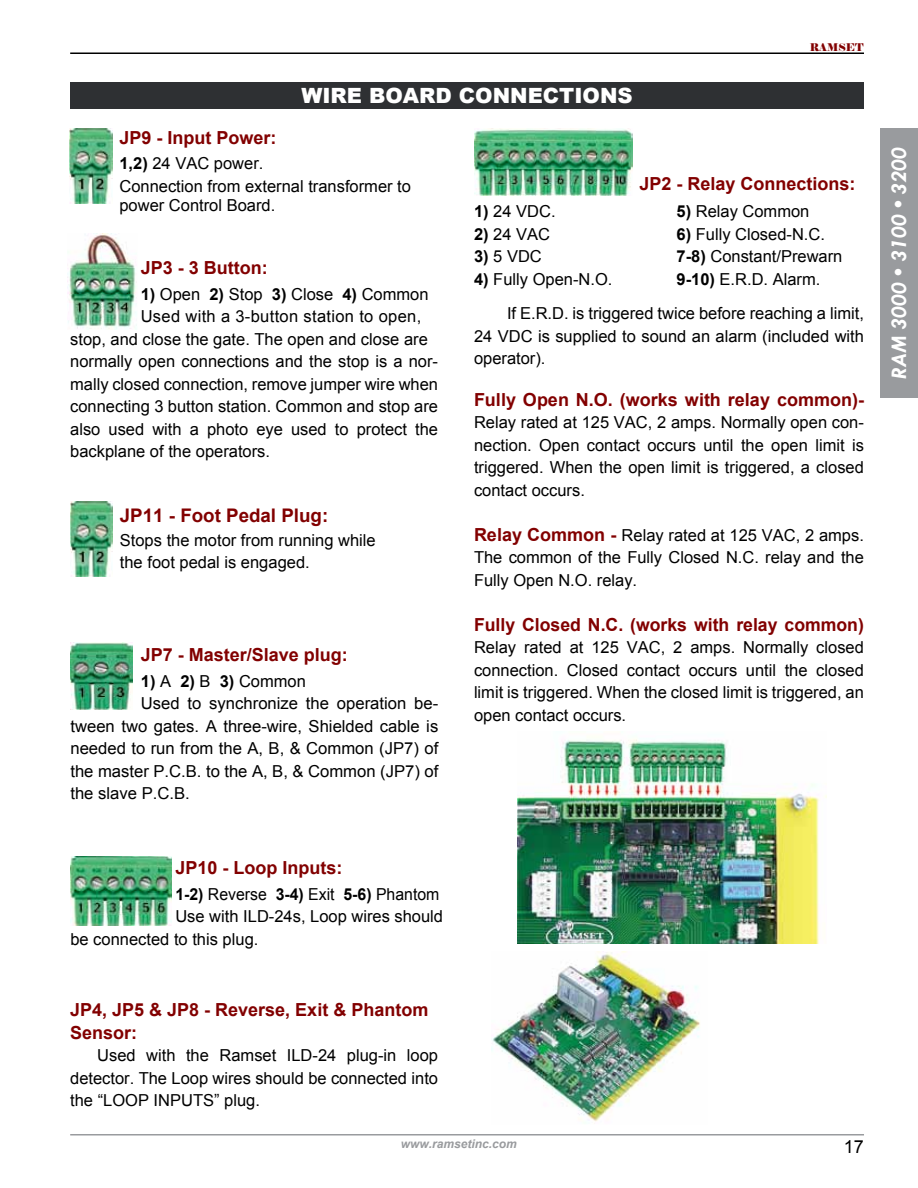
<style>
.page{position:relative;width:918px;height:1188px;background:#fff}
.page>*{position:absolute;margin:0;border:0;box-sizing:border-box;transform-origin:0 0}
.t1{font:italic 700 22.5px "Tw Cen";color:#fff}
.t2{font:900 21px "Arial";color:#fff}
.t3{font:700 18.75px "Arial";color:#820000}
.t4{font:700 18px/22.5px "Arial";color:#820000}
.t5{font:18px "Arial";color:#000}
.t6{font:16.5px/22.5px "Arial";color:#000}
.t7{font:16.5px "Arial";letter-spacing:.02em;color:#000}
.t8{font:16.5px "Arial";color:#000;scale:.96 1}
.t9{font:italic 700 12px "Arial";color:#999b9e}
.t10{font:10.5px "Elephant";color:#820000}
.s1{font-weight:700}
.s2{font-weight:700;font-size:18px;color:#820000}
</style>
<div class="page">
<div style="left:880px;top:128px;width:38px;height:270px;background:#999b9e"></div>
<hr style="left:70px;top:52px;width:794px;height:2px;background:#000">
<hr style="left:70px;top:1134px;width:794px;height:2px;background:#999b9e">
<img style="left:475px;top:128px;width:157px;height:68px">
<img style="left:70px;top:129px;width:42px;height:75px">
<img style="left:68px;top:233px;width:69px;height:96px">
<img style="left:70px;top:642px;width:62px;height:68px">
<img style="left:70px;top:857px;width:102px;height:69px">
<img style="left:517px;top:739px;width:309px;height:205px">
<div style="left:70px;top:82px;width:794px;height:27px;background:#2e3033"></div>
<img style="left:70px;top:501px;width:42px;height:75px">
<img style="left:492px;top:952px;width:208px;height:170px">
<p class="t2" style="left:301px;top:80px;width:85px">WIRE BOA</p>
<p class="t2" style="left:419px;top:80px;width:57px">RD CONNECT</p>
<p class="t2" style="left:574px;top:80px;width:26px">IONS</p>
<p class="t10" style="left:810px;top:41px;width:55px">RAMSET</p>
<p class="t4" style="left:119px;top:127px;width:159px">JP9 - Input Power:</p>
<p class="t6" style="left:119px;top:152px;width:293px"><span class="s1">1,2)</span> 24 VAC power.<br>Connection from external transformer to</p>
<p class="t6" style="left:119px;top:194px;width:157px">power Control Board.</p>
<p class="t4" style="left:141px;top:257px;width:129px">JP3 - 3 Button:</p>
<p class="t6" style="left:141px;top:283px;width:289px"><span class="s1">1)</span> Open <span class="s1">2)</span> Stop <span class="s1">3)</span> Close <span class="s1">4)</span> Common</p>
<p class="t7" style="left:141px;top:306px;width:282px">Used with a 3-button station to open,</p>
<p class="t6" style="left:70px;top:328px;width:359px">stop, and close the gate. The open and close are</p>
<p class="t6" style="left:70px;top:350px;width:369px">normally open connections and the stop is a nor-</p>
<p class="t6" style="left:70px;top:373px;width:369px">mally closed connection, remove jumper wire when</p>
<p class="t6" style="left:70px;top:395px;width:369px">connecting 3 button station. Common and stop are</p>
<p class="t6" style="left:70px;top:418px;width:369px">also used with a photo eye used to protect the</p>
<p class="t6" style="left:70px;top:440px;width:201px">backplane of the operators.</p>
<p class="t3" style="left:120px;top:503px;width:210px">JP11 - Foot Pedal Plug:</p>
<p class="t6" style="left:120px;top:529px;width:257px">Stops the motor from running while the foot pedal is engaged.</p>
<p class="t4" style="left:141px;top:644px;width:209px">JP7 - Master/Slave plug:</p>
<p class="t6" style="left:141px;top:670px;width:167px"><span class="s1">1)</span> A <span class="s1">2)</span> B <span class="s1">3)</span> Common</p>
<p class="t6" style="left:141px;top:692px;width:299px">Used to synchronize the operation be-</p>
<p class="t6" style="left:70px;top:715px;width:369px">tween two gates. A three-wire, Shielded cable is</p>
<p class="t6" style="left:70px;top:737px;width:369px">needed to run from the A, B, &amp; Common (JP7) of</p>
<p class="t6" style="left:70px;top:760px;width:369px">the master P.C.B. to the A, B, &amp; Common (JP7) of</p>
<p class="t6" style="left:70px;top:782px;width:121px">the slave P.C.B.</p>
<p class="t4" style="left:175px;top:857px;width:169px">JP10 - Loop Inputs:</p>
<p class="t8" style="left:175px;top:883px;width:277px"><span class="s1">1-2)</span> Reverse <span class="s1">3-4)</span> Exit <span class="s1">5-6)</span> Phantom</p>
<p class="t6" style="left:175px;top:906px;width:269px">Use with ILD-24s, Loop wires should</p>
<p class="t6" style="left:70px;top:928px;width:190px">be connected to this plug.</p>
<p class="t4" style="left:70px;top:999px;width:360px">JP4, JP5 &amp; JP8 - Reverse, Exit &amp; Phantom<br>Sensor:</p>
<p class="t6" style="left:70px;top:1044px;width:369px;text-align:justify;text-indent:27px">Used with the Ramset ILD-24 plug-in loop detector. The Loop wires should be connected into the “LOOP INPUTS” plug.</p>
<p class="t4" style="left:639px;top:173px;width:218px">JP2 - Relay Connections:</p>
<p class="t6" style="left:474px;top:200px;width:83px"><span class="s1">1)</span> 24 VDC.</p>
<p class="t6" style="left:677px;top:200px;width:134px"><span class="s1">5)</span> Relay Common</p>
<p class="t6" style="left:474px;top:223px;width:78px"><span class="s1">2)</span> 24 VAC</p>
<p class="t6" style="left:677px;top:223px;width:150px"><span class="s1">6)</span> Fully Closed-N.C.</p>
<p class="t6" style="left:474px;top:245px;width:69px"><span class="s1">3)</span> 5 VDC</p>
<p class="t6" style="left:677px;top:245px;width:167px"><span class="s1">7-8)</span> Constant/Prewarn</p>
<p class="t6" style="left:474px;top:268px;width:140px"><span class="s1">4)</span> Fully Open-N.O.</p>
<p class="t6" style="left:507px;top:262px;width:358px;line-height:34.5px;text-indent:170px"><span class="s1">9-10)</span> E.R.D. Alarm.<br>If E.R.D. is triggered twice before reaching a limit,</p>
<p class="t6" style="left:474px;top:325px;width:392px">24 VDC is supplied to sound an alarm (included with operator).</p>
<p class="t4" style="left:474px;top:389px;width:392px">Fully Open N.O. (works with relay common)-</p>
<p class="t6" style="left:474px;top:411px;width:391px;text-align:justify">Relay rated at 125 VAC, 2 amps. Normally open con&shy;nection. Open contact occurs until the open limit is triggered. When the open limit is triggered, a closed contact occurs.</p>
<p class="t6" style="left:474px;top:524px;width:391px;text-align:justify"><span class="s2">Relay Common -</span> Relay rated at 125 VAC, 2 amps.<br>The common of the Fully Closed N.C. relay and the Fully Open N.O. relay.</p>
<p class="t4" style="left:474px;top:614px;width:391px">Fully Closed N.C. (works with relay common)</p>
<p class="t6" style="left:474px;top:636px;width:391px;text-align:justify">Relay rated at 125 VAC, 2 amps. Normally closed connection. Closed contact occurs until the closed limit is triggered. When the closed limit is triggered, an open contact occurs.</p>
<p class="t9" style="left:401px;top:1136px;width:118px">www.ramsetinc.com</p>
<p class="t5" style="left:844px;top:1135px;width:22px">17</p>
<h1 class="t1" style="left:885px;top:379px;width:233px;rotate:-90deg">RAM 3000 • 3100 • 3200</h1>
</div>
